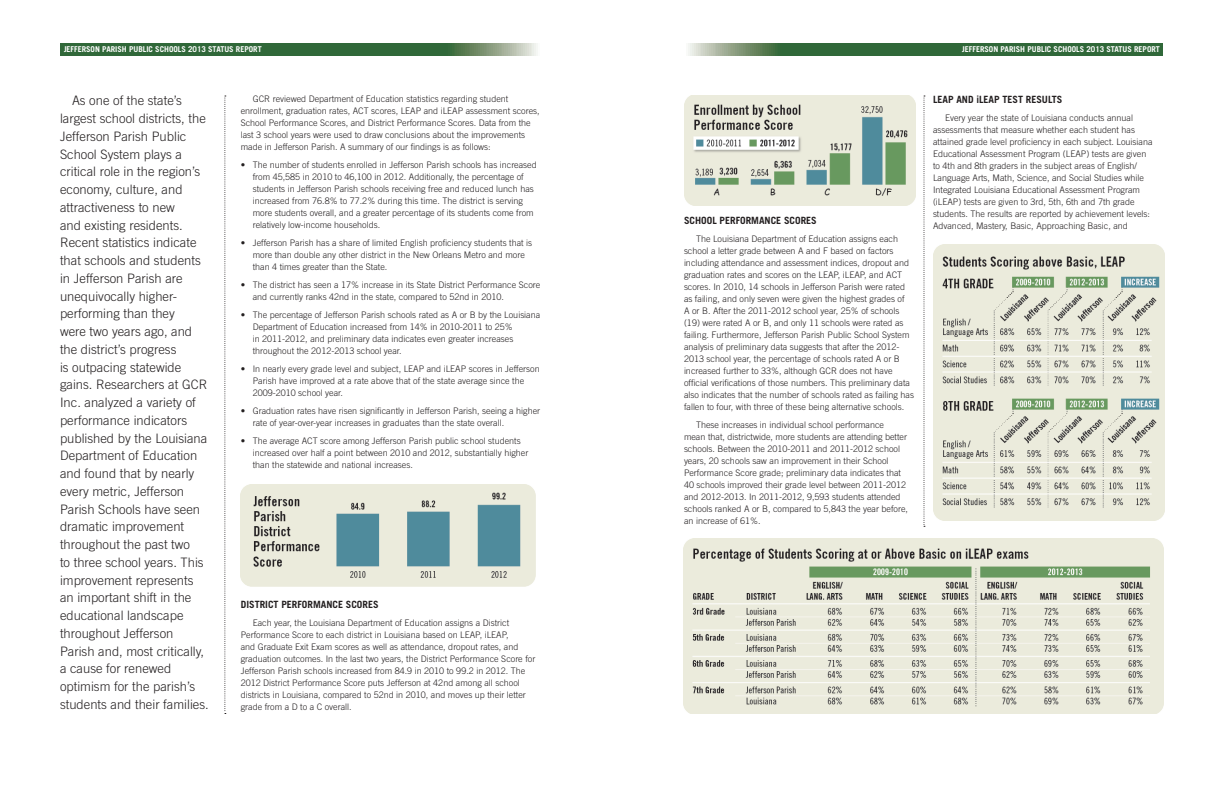
<style>
.page{position:relative;width:1224px;height:792px;background:#fff}
.page>*{position:absolute;margin:0;border:0;box-sizing:border-box;transform-origin:0 0}
.bodycopy{font:300 13px/17.8px "Trade Gothic LT Std";color:#231f20}
.subhed{font:700 10px "Trade Gothic LT Std";color:#231f20}
.bodycopy-2{font:300 9px/12px "Trade Gothic LT Std";color:#231f20}
.t1{font:700 8px "Trade Gothic LT Std";color:#fff}
</style>
<div class="page">
<svg style="left:60px;top:43px;width:478px;height:12px;background:#427348"></svg>
<svg style="left:688px;top:43px;width:475px;height:12px;background:#427348"></svg>
<svg style="left:924px;top:96px;width:1px;height:431px"></svg>
<svg style="left:224px;top:96px;width:2px;height:618px"></svg>
<img style="left:241px;top:484px;width:295px;height:102px">
<img style="left:684px;top:95px;width:231px;height:111px">
<img style="left:933px;top:244px;width:231px;height:276px">
<img style="left:684px;top:538px;width:480px;height:176px">
<p class="t1" style="left:64px;top:44px;width:199px">JEFFERSON PARISH PUBLIC SCHOOLS 2013 STATUS REPORT</p>
<p class="t1" style="left:962px;top:44px;width:199px">JEFFERSON PARISH PUBLIC SCHOOLS 2013 STATUS REPORT</p>
<p class="bodycopy" style="left:60px;top:92px;width:150px;text-indent:12px">As one of the state’s largest school districts, the<br>Jefferson Parish Public<br>School System plays a critical role in the region’s economy, culture, and attractiveness to new<br>and existing residents.<br>Recent statistics indicate that schools and students in Jefferson Parish are unequivocally higher&shy;performing than they<br>were two years ago, and the district’s progress<br>is outpacing statewide gains. Researchers at GCR<br>Inc. analyzed a variety of performance indicators published by the Louisiana<br>Department of Education and found that by nearly every metric, Jefferson<br>Parish Schools have seen dramatic improvement throughout the past two<br>to three school years. This improvement represents an important shift in the educational landscape throughout Jefferson<br>Parish and, most critically, a cause for renewed optimism for the parish’s students and their families.</p>
<p class="bodycopy-2" style="left:241px;top:93px;width:301px;text-indent:12px">GCR reviewed Department of Education statistics regarding student enrollment, graduation rates, ACT scores, LEAP and iLEAP assessment scores, School Performance Scores, and District Performance Scores. Data from the last 3 school years were used to draw conclusions about the improvements made in Jefferson Parish. A summary of our findings is as follows:</p>
<p class="bodycopy-2" style="left:253px;top:159px;width:286px;text-indent:-12px">• The number of students enrolled in Jefferson Parish schools has increased from 45,585 in 2010 to 46,100 in 2012. Additionally, the percentage of students in Jefferson Parish schools receiving free and reduced lunch has increased from 76.8% to 77.2% during this time. The district is serving more students overall, and a greater percentage of its students come from relatively low-income households.</p>
<p class="bodycopy-2" style="left:253px;top:237px;width:281px;text-indent:-12px">• Jefferson Parish has a share of limited English proficiency students that is more than double any other district in the New Orleans Metro and more than 4 times greater than the State.</p>
<p class="bodycopy-2" style="left:253px;top:279px;width:289px;text-indent:-12px">• The district has seen a 17% increase in its State District Performance Score and currently ranks 42nd in the state, compared to 52nd in 2010.</p>
<p class="bodycopy-2" style="left:253px;top:309px;width:289px;text-indent:-12px">• The percentage of Jefferson Parish schools rated as A or B by the Louisiana Department of Education increased from 14% in 2010-2011 to 25%<br>in 2011-2012, and preliminary data indicates even greater increases throughout the 2012-2013 school year.</p>
<p class="bodycopy-2" style="left:253px;top:363px;width:289px;text-indent:-12px">• In nearly every grade level and subject, LEAP and iLEAP scores in Jefferson<br>Parish have improved at a rate above that of the state average since the<br>2009-2010 school year.</p>
<p class="bodycopy-2" style="left:253px;top:405px;width:289px;text-indent:-12px">• Graduation rates have risen significantly in Jefferson Parish, seeing a higher rate of year-over-year increases in graduates than the state overall.</p>
<p class="bodycopy-2" style="left:253px;top:435px;width:277px;text-indent:-12px">• The average ACT score among Jefferson Parish public school students increased over half a point between 2010 and 2012, substantially higher than the statewide and national increases.</p>
<p class="subhed" style="left:241px;top:599px;width:139px">DISTRICT PERFORMANCE SCORES</p>
<p class="bodycopy-2" style="left:241px;top:617px;width:296px;text-indent:12px">Each year, the Louisiana Department of Education assigns a District Performance Score to each district in Louisiana based on LEAP, iLEAP,<br>and Graduate Exit Exam scores as well as attendance, dropout rates, and graduation outcomes. In the last two years, the District Performance Score for Jefferson Parish schools increased from 84.9 in 2010 to 99.2 in 2012. The 2012 District Performance Score puts Jefferson at 42nd among all school districts in Louisiana, compared to 52nd in 2010, and moves up their letter grade from a D to a C overall.</p>
<p class="subhed" style="left:684px;top:214px;width:134px">SCHOOL PERFORMANCE SCORES</p>
<p class="bodycopy-2" style="left:684px;top:233px;width:232px;text-indent:12px">The Louisiana Department of Education assigns each school a letter grade between A and F based on factors including attendance and assessment indices, dropout and graduation rates and scores on the LEAP, iLEAP, and ACT scores. In 2010, 14 schools in Jefferson Parish were rated as failing, and only seven were given the highest grades of<br>A or B. After the 2011-2012 school year, 25% of schools (19) were rated A or B, and only 11 schools were rated as failing. Furthermore, Jefferson Parish Public School System analysis of preliminary data suggests that after the 2012- 2013 school year, the percentage of schools rated A or B increased further to 33%, although GCR does not have official verifications of those numbers. This preliminary data also indicates that the number of schools rated as failing has fallen to four, with three of these being alternative schools.</p>
<p class="bodycopy-2" style="left:684px;top:419px;width:226px;text-indent:12px">These increases in individual school performance<br>mean that, districtwide, more students are attending better schools. Between the 2010-2011 and 2011-2012 school years, 20 schools saw an improvement in their School Performance Score grade; preliminary data indicates that 40 schools improved their grade level between 2011-2012 and 2012-2013. In 2011-2012, 9,593 students attended schools ranked A or B, compared to 5,843 the year before, an increase of 61%.</p>
<p class="subhed" style="left:933px;top:94px;width:131px">LEAP AND iLEAP TEST RESULTS</p>
<p class="bodycopy-2" style="left:933px;top:112px;width:221px;text-indent:12px">Every year the state of Louisiana conducts annual assessments that measure whether each student has attained grade level proficiency in each subject. Louisiana Educational Assessment Program (LEAP) tests are given to 4th and 8th graders in the subject areas of English/ Language Arts, Math, Science, and Social Studies while Integrated Louisiana Educational Assessment Program (iLEAP) tests are given to 3rd, 5th, 6th and 7th grade students. The results are reported by achievement levels:<br>Advanced, Mastery, Basic, Approaching Basic, and</p>
</div>
